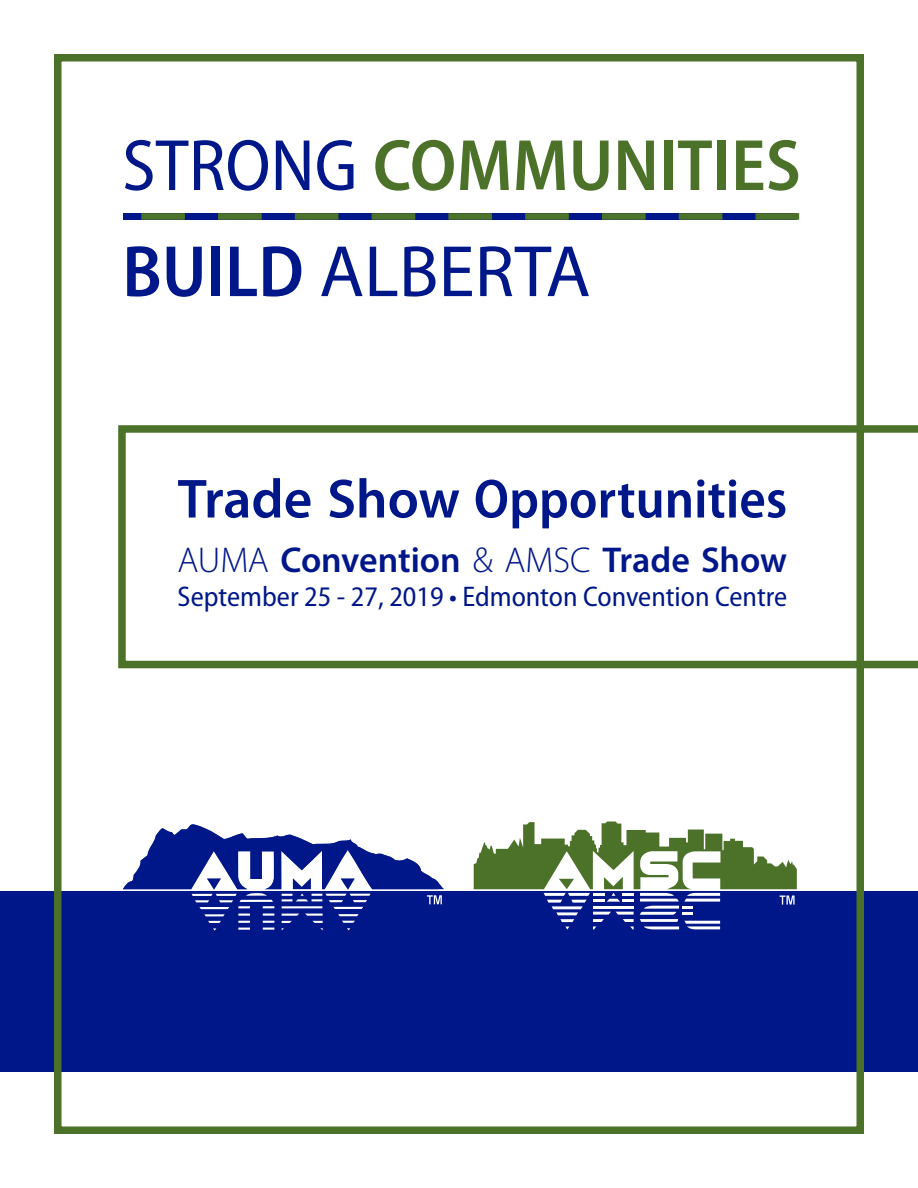
<style>
.page{position:relative;width:918px;height:1188px;background:#fff}
.page>*{position:absolute;margin:0;border:0;box-sizing:border-box;transform-origin:0 0}
.t1{font:600 semi-condensed 73.35px/106.1px "Myriad Pro";color:#4c7229}
.t2{font:600 semi-condensed 55.5px "Myriad Pro";color:#001789}
.t3{font:600 36px "Myriad Pro";color:#001789}
.t4{font:semi-condensed 28.5px "Myriad Pro";color:#001789}
.s1{font-weight:400;color:#001789}
.s2{color:#001789}
.s3{font-weight:400;font-stretch:normal;color:#001789}
.s4{font-stretch:normal}
.s5{font-weight:300}
</style>
<div class="page">
<div style="left:0;top:891px;width:918px;height:181px;background:#001789"></div>
<div style="left:54px;top:54px;width:810px;height:1080px;border:8px solid #4c7229"></div>
<div style="left:123px;top:213px;width:671px;height:7px;background:#001789"></div>
<div style="left:141px;top:213px;width:44px;height:7px;background:#4c7229"></div>
<div style="left:218px;top:213px;width:44px;height:7px;background:#4c7229"></div>
<div style="left:295px;top:213px;width:44px;height:7px;background:#4c7229"></div>
<div style="left:372px;top:213px;width:43px;height:7px;background:#4c7229"></div>
<div style="left:448px;top:213px;width:44px;height:7px;background:#4c7229"></div>
<div style="left:525px;top:213px;width:44px;height:7px;background:#4c7229"></div>
<div style="left:602px;top:213px;width:44px;height:7px;background:#4c7229"></div>
<div style="left:679px;top:213px;width:43px;height:7px;background:#4c7229"></div>
<div style="left:756px;top:213px;width:43px;height:7px;background:#4c7229"></div>
<svg style="left:473px;top:821px;width:324px;height:109px"></svg>
<svg style="left:122px;top:824px;width:322px;height:107px"></svg>
<svg style="left:118px;top:425px;width:800px;height:243px"></svg>
<h1 class="t1" style="left:122px;top:111px;width:680px"><span class="s1">STRONG</span> COMMUNITIES<br><span class="s2">BUILD</span> <span class="s3">ALBERTA</span></h1>
<h2 class="t2" style="left:178px;top:464px;width:611px"><span class="s4">Trade Show</span> Opportunities</h2>
<p class="t3" style="left:178px;top:537px;width:611px"><span class="s5">AUMA</span> Convention <span class="s5">&amp; AMSC</span> Trade Show</p>
<p class="t4" style="left:178px;top:579px;width:611px">September 25 - 27, 2019 • Edmonton Convention Centre</p>
</div>
